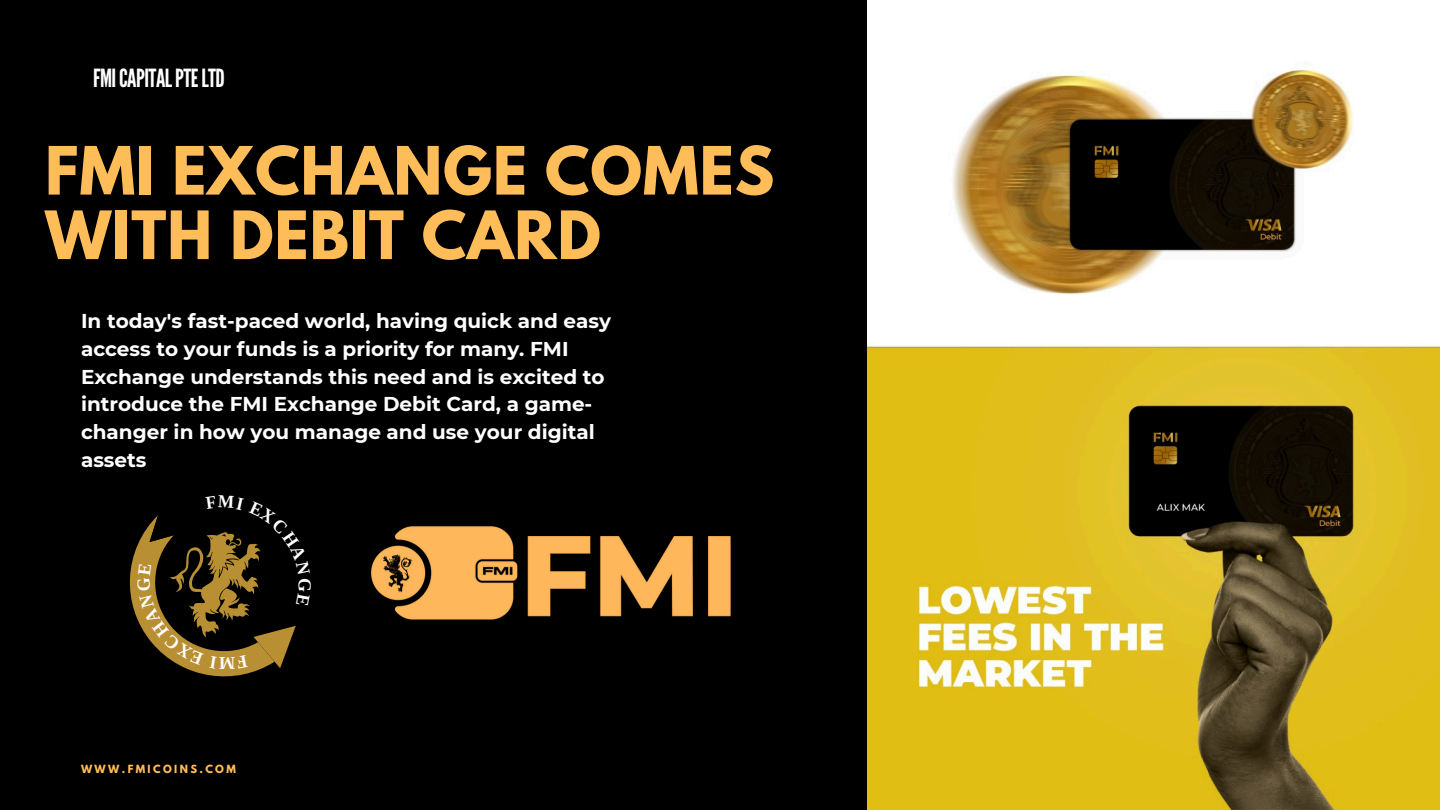
<style>
.page{position:relative;width:1440px;height:810px;background:#000}
.page>*{position:absolute;margin:0;border:0;box-sizing:border-box;transform-origin:0 0}
.t1{font:700 59px/64.5px "League Spartan";letter-spacing:.015em;color:#ffbd59}
.t2{font:25px "League Gothic";letter-spacing:-.02em;color:#fff}
.t3{font:700 20px/27.8px "Montserrat";color:#fff}
.t4{font:700 18.2px "Liberation Serif";color:#fff}
.t5{font:700 18.2px "Liberation Serif";color:#fff;scale:.94 1}
.t6{font:700 10px "League Spartan";letter-spacing:.24em;color:#ffbd59}
</style>
<div class="page">
<img style="left:868px;top:0;width:572px;height:810px">
<img style="left:371px;top:526px;width:360px;height:94px">
<svg style="left:129px;top:515px;width:167px;height:162px"></svg>
<p class="t2" style="left:93px;top:63px;width:133px">FMICAPITALPTELTD</p>
<h3 class="t1" style="left:45px;top:146px;width:731px">FMI EXCHANGE COMES<br>WITH DEBIT CARD</h3>
<p class="t3" style="left:81px;top:307px;width:532px">In today's fast-paced world, having quick and easy access to your funds is a priority for many. FMI Exchange understands this need and is excited to introduce the FMI Exchange Debit Card, a game&shy;changer in how you manage and use your digital assets</p>
<p class="t5" style="left:235px;top:673px;width:19px;rotate:180deg">M</p>
<p class="t6" style="left:81px;top:764px;width:156px">WWW.FMICOINS.COM</p>
<p class="t4" style="left:315px;top:578px;width:15px;rotate:90deg">G</p>
</div>
